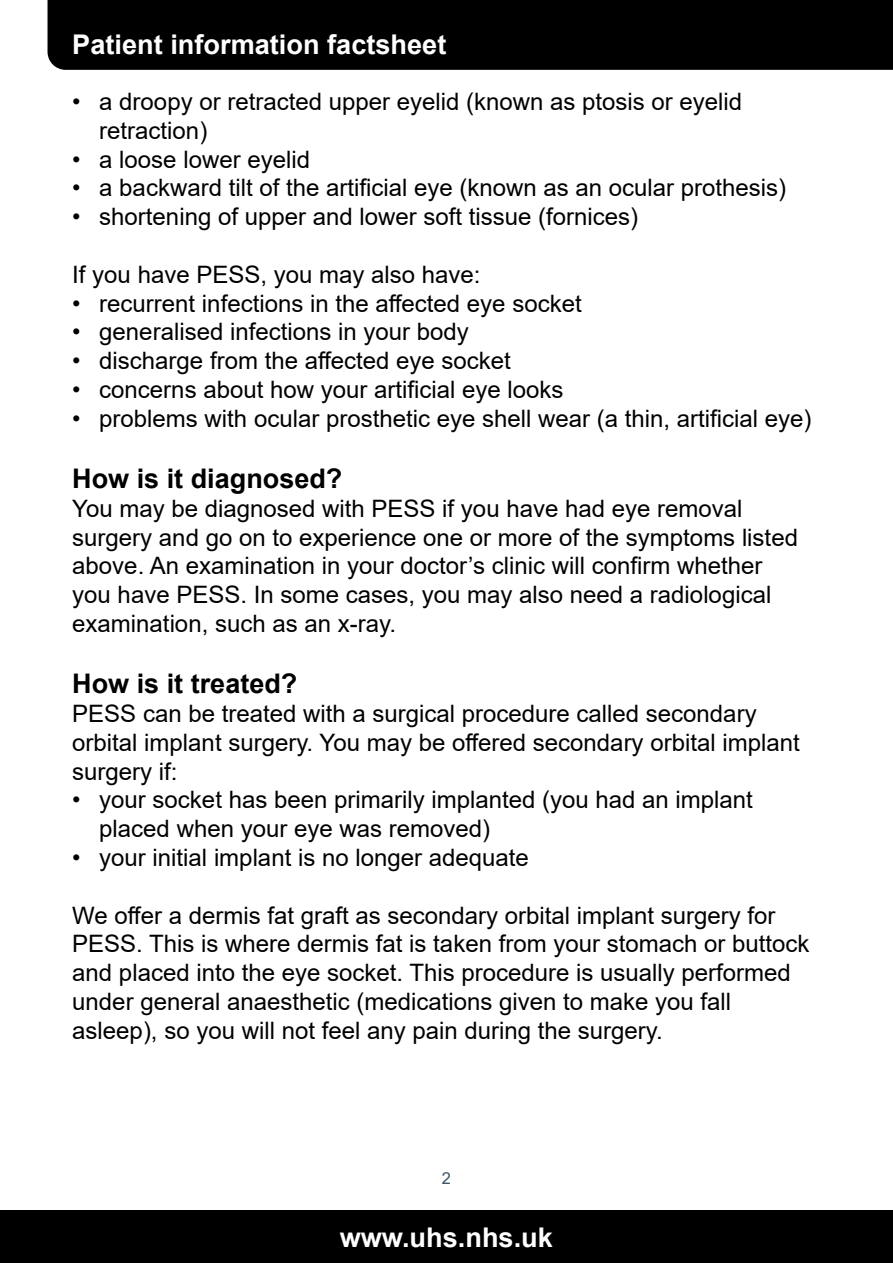
<style>
.page{position:relative;width:893px;height:1263px;background:#fff}
.page>*{position:absolute;margin:0;border:0;box-sizing:border-box;transform-origin:0 0}
.t1{font:700 27.15px "Arial";color:#fff}
.t2{font:700 27px "Arial";color:#000}
.t3{font:24px/28.8px "Arial";color:#000}
.t4{font:16.5px "Arial";color:#3d5567}
</style>
<div class="page">
<div style="left:0;top:1210px;width:893px;height:53px;background:#000"></div>
<div style="left:48px;top:0;width:845px;height:70px;background:#000"></div>
<p class="t1" style="left:72px;top:25px;width:376px">Patient information factsheet</p>
<p class="t3" style="left:99px;top:87px;width:644px;text-indent:-27px">• a droopy or retracted upper eyelid (known as ptosis or eyelid retraction)</p>
<p class="t3" style="left:72px;top:145px;width:239px">• a loose lower eyelid</p>
<p class="t3" style="left:72px;top:173px;width:715px">• a backward tilt of the artificial eye (known as an ocular prothesis)</p>
<p class="t3" style="left:72px;top:202px;width:567px">• shortening of upper and lower soft tissue (fornices)</p>
<p class="t3" style="left:72px;top:260px;width:410px">If you have PESS, you may also have:</p>
<p class="t3" style="left:72px;top:289px;width:511px">• recurrent infections in the affected eye socket</p>
<p class="t3" style="left:72px;top:317px;width:398px">• generalised infections in your body</p>
<p class="t3" style="left:72px;top:346px;width:440px">• discharge from the affected eye socket</p>
<p class="t3" style="left:72px;top:375px;width:493px">• concerns about how your artificial eye looks</p>
<p class="t3" style="left:72px;top:404px;width:741px">• problems with ocular prosthetic eye shell wear (a thin, artificial eye)</p>
<p class="t2" style="left:72px;top:459px;width:272px">How is it diagnosed?</p>
<p class="t3" style="left:72px;top:494px;width:727px">You may be diagnosed with PESS if you have had eye removal surgery and go on to experience one or more of the symptoms listed above. An examination in your doctor’s clinic will confirm whether you have PESS. In some cases, you may also need a radiological examination, such as an x-ray.</p>
<p class="t2" style="left:72px;top:665px;width:227px">How is it treated?</p>
<p class="t3" style="left:72px;top:699px;width:729px">PESS can be treated with a surgical procedure called secondary orbital implant surgery. You may be offered secondary orbital implant surgery if:</p>
<p class="t3" style="left:99px;top:785px;width:655px;text-indent:-27px">• your socket has been primarily implanted (you had an implant placed when your eye was removed)</p>
<p class="t3" style="left:72px;top:843px;width:458px">• your initial implant is no longer adequate</p>
<p class="t3" style="left:72px;top:901px;width:739px">We offer a dermis fat graft as secondary orbital implant surgery for PESS. This is where dermis fat is taken from your stomach or buttock and placed into the eye socket. This procedure is usually performed under general anaesthetic (medications given to make you fall asleep), so you will not feel any pain during the surgery.</p>
<p class="t4" style="left:442px;top:1166px;width:11px">2</p>
<p class="t1" style="left:340px;top:1218px;width:215px">www.uhs.nhs.uk</p>
</div>
